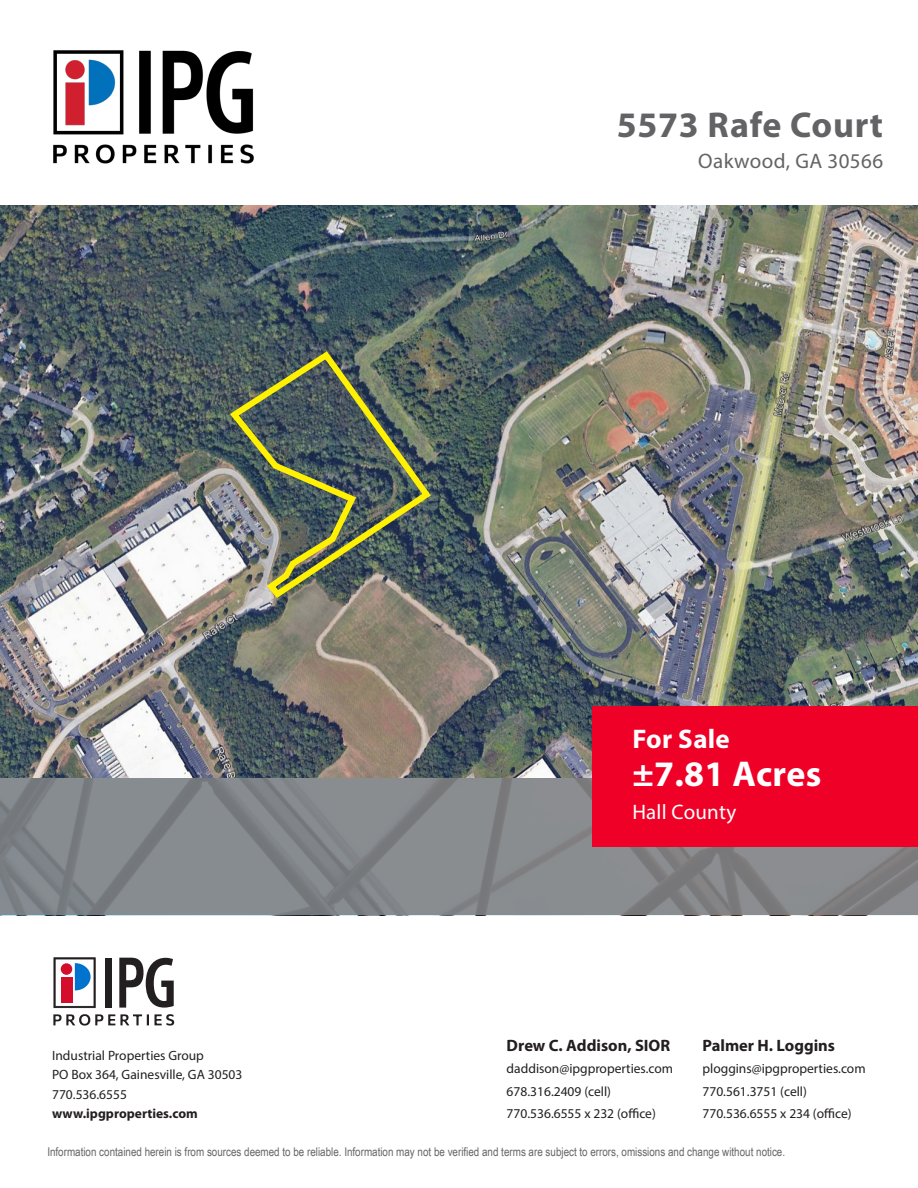
<style>
.page{position:relative;width:918px;height:1188px;background:#fff}
.page>*{position:absolute;margin:0;border:0;box-sizing:border-box;transform-origin:0 0}
.t1{font:700 36px "Myriad Pro";letter-spacing:.02em;color:#636366}
.t2{font:700 36px "Myriad Pro";letter-spacing:.01em;color:#fff}
.t3{font:700 27px "Myriad Pro";letter-spacing:.01em;color:#fff}
.t4{font:21px "Myriad Pro";letter-spacing:.02em;color:#636366}
.t5{font:21px "Myriad Pro";letter-spacing:.01em;color:#fff}
.t6{font:700 16.5px "Myriad Pro";color:#231f20}
.t7{font:13.5px "Myriad Pro";color:#231f20}
.t8{font:700 13.5px "Myriad Pro";color:#231f20}
.t9{font:12px "Arial Narrow";color:#656568}
</style>
<div class="page">
<img style="left:0;top:205px;width:918px;height:573px">
<svg style="left:0;top:778px;width:918px;height:137px;background:#83878a"></svg>
<div style="left:592px;top:706px;width:326px;height:141px;background:#ef0027"></div>
<img style="left:226px;top:347px;width:209px;height:255px">
<img style="left:53px;top:50px;width:201px;height:114px">
<svg style="left:54px;top:957px;width:42px;height:51px"></svg>
<div style="left:105px;top:958px;width:7px;height:50px;background:#231f20"></div>
<svg style="left:119px;top:958px;width:55px;height:50px"></svg>
<svg style="left:53px;top:1014px;width:121px;height:12px"></svg>
<p class="t1" style="left:617px;top:101px;width:268px">5573 Rafe Court</p>
<p class="t4" style="left:698px;top:148px;width:186px">Oakwood, GA 30566</p>
<p class="t7" style="left:52px;top:1047px;width:153px">Industrial Properties Group</p>
<p class="t7" style="left:52px;top:1067px;width:192px">PO Box 364, Gainesville, GA 30503</p>
<p class="t7" style="left:52px;top:1086px;width:76px">770.536.6555</p>
<p class="t8" style="left:52px;top:1105px;width:147px">www.ipgproperties.com</p>
<p class="t3" style="left:632px;top:721px;width:99px">For Sale</p>
<p class="t2" style="left:632px;top:750px;width:190px">±7.81 Acres</p>
<p class="t5" style="left:632px;top:799px;width:105px">Hall County</p>
<p class="t6" style="left:507px;top:1035px;width:165px">Drew C. Addison, SIOR</p>
<p class="t7" style="left:507px;top:1061px;width:168px">daddison@ipgproperties.com</p>
<p class="t7" style="left:507px;top:1083px;width:106px">678.316.2409 (cell)</p>
<p class="t7" style="left:507px;top:1106px;width:151px">770.536.6555 x 232 (office)</p>
<p class="t6" style="left:703px;top:1035px;width:134px">Palmer H. Loggins</p>
<p class="t7" style="left:703px;top:1061px;width:165px">ploggins@ipgproperties.com</p>
<p class="t7" style="left:703px;top:1083px;width:106px">770.561.3751 (cell)</p>
<p class="t7" style="left:703px;top:1106px;width:151px">770.536.6555 x 234 (office)</p>
<p class="t9" style="left:47px;top:1143px;width:739px">Information contained herein is from sources deemed to be reliable. Information may not be verified and terms are subject to errors, omissions and change without notice.</p>
</div>
